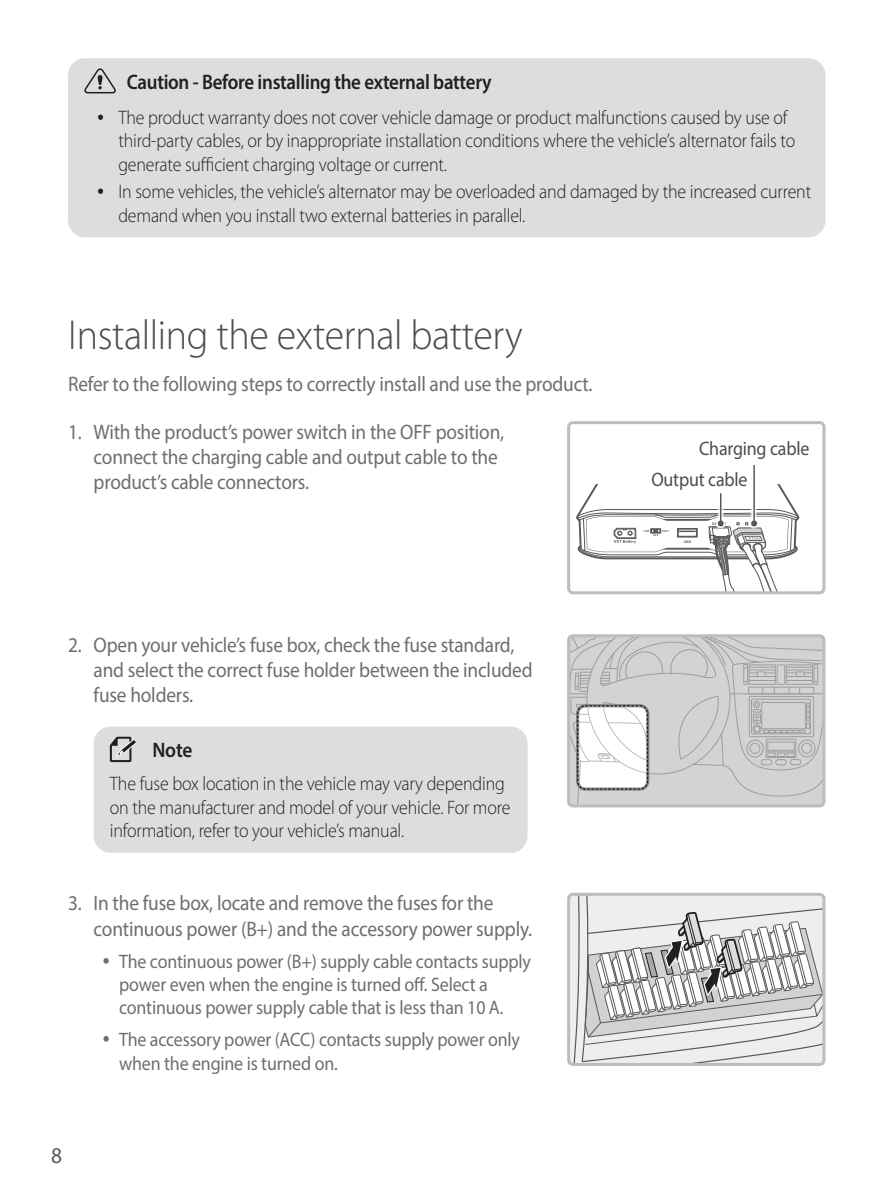
<style>
.page{position:relative;width:885px;height:1191px;background:#fff}
.page>*{position:absolute;margin:0;border:0;box-sizing:border-box;transform-origin:0 0}
.t1{font:300 42px "Myriad Pro";letter-spacing:-.01em;color:#4b4c4d;scale:.95 1}
.t2{font:22.5px "Myriad Pro";color:#57585a;scale:.95 1}
.t3{font:21px/25.2px "Myriad Pro";letter-spacing:-.01em;color:#6d6e71;scale:.92 1}
.t4{font:600 21px "Myriad Pro";letter-spacing:-.015em;color:#231f20;scale:.9 1}
.t5{font:600 21px "Myriad Pro";letter-spacing:-.015em;color:#231f20;scale:.92 1}
.t6{font:300 19.5px/23.4px "Myriad Pro";letter-spacing:-.01em;color:#231f20;scale:.92 1}
.t7{font:19.5px/23.4px "Myriad Pro";letter-spacing:-.01em;color:#6d6e71;scale:.92 1}
.t8{font:19.5px "Myriad Pro";letter-spacing:-.01em;color:#4b4c4d;scale:.92 1}
.s1{font-family:"Inavi Rix Go EB";font-weight:400}
</style>
<div class="page">
<div style="left:68px;top:58px;width:757px;height:179px;background:#dcdddf;border-radius:17px"></div>
<svg style="left:84px;top:68px;width:32px;height:26px"></svg>
<div style="left:567px;top:421px;width:258px;height:173px;border:3px solid #bcbdc0;border-radius:4px"></div>
<svg style="left:576px;top:465px;width:223px;height:128px"></svg>
<div style="left:94px;top:726px;width:433px;height:127px;background:#dcdddf;border-radius:17px"></div>
<svg style="left:110px;top:736px;width:26px;height:26px"></svg>
<svg style="left:571px;top:638px;width:250px;height:165px;background:#d1d1d2"></svg>
<div style="left:567px;top:634px;width:258px;height:173px;border:3px solid #bcbdc0;border-radius:4px"></div>
<svg style="left:571px;top:896px;width:250px;height:166px;background:#d3d4d5"></svg>
<div style="left:567px;top:892px;width:258px;height:174px;border:3px solid #bcbdc0;border-radius:4px"></div>
<p class="t4" style="left:127px;top:74px;width:407px">Caution - Before installing the external battery</p>
<p class="t6" style="left:118px;top:107px;width:737px;text-indent:-21px"><span class="s1">•</span> The product warranty does not cover vehicle damage or product malfunctions caused by use of third-party cables, or by inappropriate installation conditions where the vehicle’s alternator fails to generate sufficient charging voltage or current.</p>
<p class="t6" style="left:118px;top:182px;width:754px;text-indent:-21px"><span class="s1">•</span> In some vehicles, the vehicle’s alternator may be overloaded and damaged by the increased current demand when you install two external batteries in parallel.</p>
<h1 class="t1" style="left:68px;top:319px;width:480px">Installing the external battery</h1>
<p class="t3" style="left:68px;top:373px;width:571px">Refer to the following steps to correctly install and use the product.</p>
<p class="t3" style="left:94px;top:421px;width:448px;text-indent:-26px">1. With the product’s power switch in the OFF position, connect the charging cable and output cable to the product’s cable connectors.</p>
<p class="t3" style="left:94px;top:634px;width:478px;text-indent:-26px">2. Open your vehicle’s fuse box, check the fuse standard, and select the correct fuse holder between the included fuse holders.</p>
<p class="t5" style="left:152px;top:742px;width:45px">Note</p>
<p class="t6" style="left:110px;top:773px;width:437px">The fuse box location in the vehicle may vary depending on the manufacturer and model of your vehicle. For more information, refer to your vehicle’s manual.</p>
<p class="t3" style="left:94px;top:892px;width:478px;text-indent:-26px">3. In the fuse box, locate and remove the fuses for the continuous power (B+) and the accessory power supply.</p>
<p class="t7" style="left:119px;top:951px;width:449px">The continuous power (B+) supply cable contacts supply power even when the engine is turned off. Select a continuous power supply cable that is less than 10 A.</p>
<p class="t7" style="left:119px;top:1029px;width:437px">The accessory power (ACC) contacts supply power only when the engine is turned on.</p>
<p class="t2" style="left:51px;top:1146px;width:13px">8</p>
<p class="t8" style="left:699px;top:441px;width:122px">Charging cable</p>
<p class="t8" style="left:651px;top:472px;width:106px">Output cable</p>
</div>
